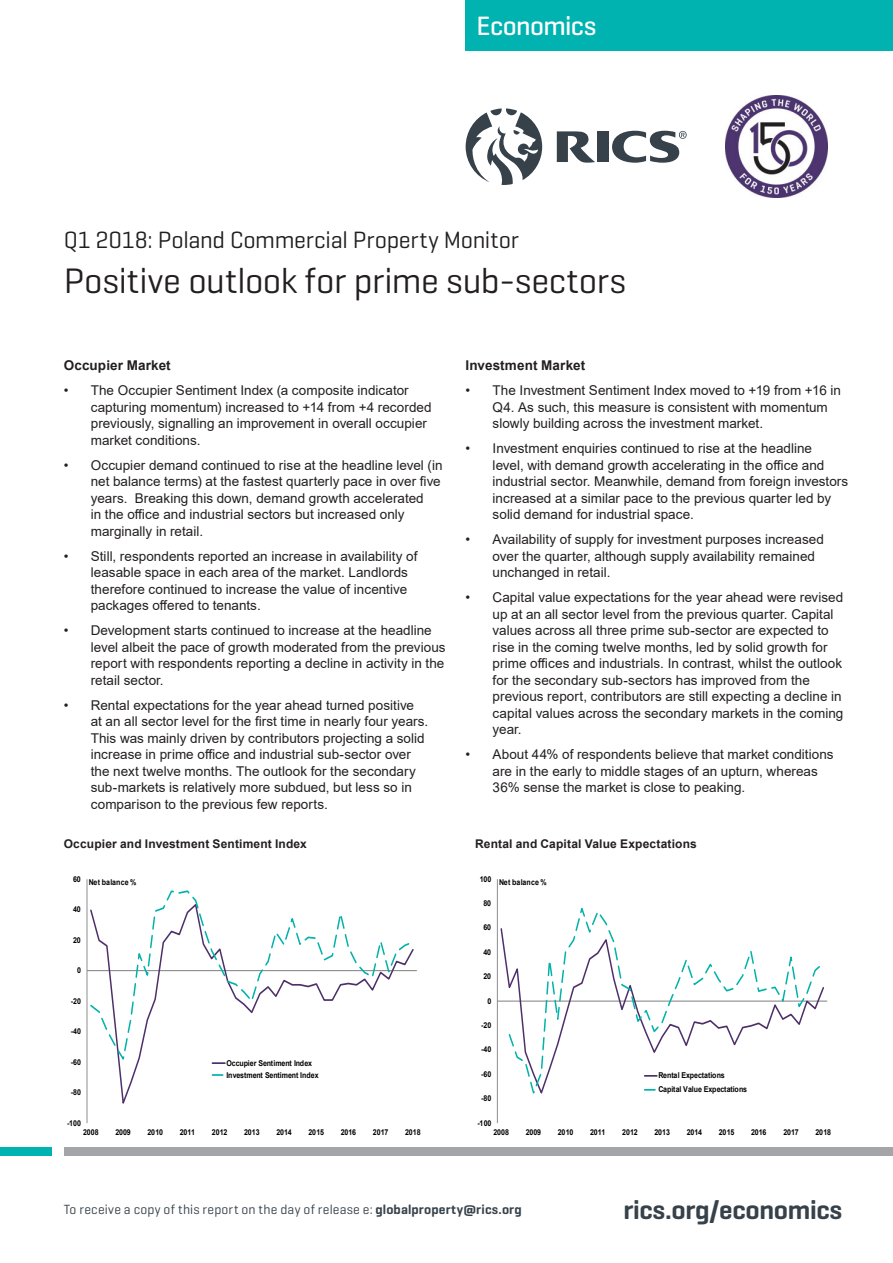
<style>
.page{position:relative;width:893px;height:1263px;background:#fff}
.page>*{position:absolute;margin:0;border:0;box-sizing:border-box;transform-origin:0 0}
.Document_Cover_Title{font:36px "Geogrotesque";letter-spacing:-.005em;color:#231f20}
.t1{font:600 27px "Geogrotesque";letter-spacing:-.01em;color:#36414a}
.t2{font:500 27px "Geogrotesque";letter-spacing:-.025em;color:#fff}
.Document_Cover_Sub-t{font:24px "Geogrotesque";letter-spacing:-.01em;color:#231f20}
.t3{font:13.5px/16.5px "Arial";color:#231f20}
.t4{font:13.5px "Geogrotesque";letter-spacing:.015em;color:#36414a}
.Body_Text{font:700 13.5px "Arial";letter-spacing:.01em;color:#231f20}
.Chart_description_te{font:700 12px "Arial";letter-spacing:.01em;color:#231f20}
.t5{font:700 8.1px/12.1px "Arial";letter-spacing:-.015em;color:#000;scale:.88 1}
.t6{font:700 8.1px "Arial";letter-spacing:.02em;color:#000;scale:.88 1}
.s1{font-weight:600}
</style>
<div class="page">
<div style="left:466px;top:0;width:427px;height:51px;background:#00b3b0"></div>
<div style="left:0;top:1147px;width:51px;height:8px;background:#00b3b0"></div>
<div style="left:64px;top:1147px;width:829px;height:8px;background:#a4a5a9"></div>
<svg style="left:466px;top:108px;width:76px;height:77px"></svg>
<svg style="left:612px;top:131px;width:75px;height:32px"></svg>
<svg style="left:557px;top:131px;width:38px;height:32px"></svg>
<div style="left:597px;top:131px;width:12px;height:31px;background:#36414a"></div>
<img style="left:725px;top:96px;width:102px;height:101px">
<hr style="left:87px;top:879px;width:1px;height:244px;background:#868686">
<hr style="left:87px;top:970px;width:330px;height:1px;background:#868686">
<svg style="left:89px;top:890px;width:326px;height:173px"></svg>
<svg style="left:212px;top:1062px;width:13px;height:2px"></svg>
<svg style="left:212px;top:1074px;width:12px;height:2px"></svg>
<hr style="left:497px;top:879px;width:1px;height:244px;background:#868686">
<hr style="left:497px;top:1001px;width:330px;height:1px;background:#868686">
<svg style="left:507px;top:907px;width:318px;height:187px"></svg>
<svg style="left:645px;top:1075px;width:12px;height:2px"></svg>
<svg style="left:645px;top:1089px;width:12px;height:1px"></svg>
<h2 class="t2" style="left:476px;top:9px;width:121px">Economics</h2>
<p class="Document_Cover_Sub-t" style="left:64px;top:224px;width:457px">Q1 2018: Poland Commercial Property Monitor</p>
<p class="Document_Cover_Title" style="left:64px;top:258px;width:564px">Positive outlook for prime sub-sectors</p>
<p class="Body_Text" style="left:64px;top:356px;width:109px">Occupier Market</p>
<p class="t3" style="left:91px;top:382px;width:342px;text-indent:-27px">• The Occupier Sentiment Index (a composite indicator capturing momentum) increased to +14 from +4 recorded previously, signalling an improvement in overall occupier market conditions.</p>
<p class="t3" style="left:91px;top:457px;width:353px;text-indent:-27px">• Occupier demand continued to rise at the headline level (in net balance terms) at the fastest quarterly pace in over five years. Breaking this down, demand growth accelerated<br>in the office and industrial sectors but increased only marginally in retail.</p>
<p class="t3" style="left:91px;top:548px;width:328px;text-indent:-27px">• Still, respondents reported an increase in availability of leasable space in each area of the market. Landlords therefore continued to increase the value of incentive packages offered to tenants.</p>
<p class="t3" style="left:91px;top:622px;width:356px;text-indent:-27px">• Development starts continued to increase at the headline level albeit the pace of growth moderated from the previous report with respondents reporting a decline in activity in the retail sector.</p>
<p class="t3" style="left:91px;top:697px;width:339px;text-indent:-27px">• Rental expectations for the year ahead turned positive at an all sector level for the first time in nearly four years.<br>This was mainly driven by contributors projecting a solid increase in prime office and industrial sub-sector over the next twelve months. The outlook for the secondary sub-markets is relatively more subdued, but less so in comparison to the previous few reports.</p>
<p class="Body_Text" style="left:466px;top:356px;width:121px">Investment Market</p>
<p class="t3" style="left:493px;top:382px;width:350px;text-indent:-27px">• The Investment Sentiment Index moved to +19 from +16 in<br>Q4. As such, this measure is consistent with momentum slowly building across the investment market.</p>
<p class="t3" style="left:493px;top:440px;width:357px;text-indent:-27px">• Investment enquiries continued to rise at the headline<br>level, with demand growth accelerating in the office and industrial sector. Meanwhile, demand from foreign investors increased at a similar pace to the previous quarter led by solid demand for industrial space.</p>
<p class="t3" style="left:493px;top:531px;width:333px;text-indent:-27px">• Availability of supply for investment purposes increased over the quarter, although supply availability remained unchanged in retail.</p>
<p class="t3" style="left:493px;top:589px;width:352px;text-indent:-27px">• Capital value expectations for the year ahead were revised up at an all sector level from the previous quarter. Capital values across all three prime sub-sector are expected to rise in the coming twelve months, led by solid growth for prime offices and industrials. In contrast, whilst the outlook for the secondary sub-sectors has improved from the previous report, contributors are still expecting a decline in capital values across the secondary markets in the coming year.</p>
<p class="t3" style="left:493px;top:746px;width:343px;text-indent:-27px">• About 44% of respondents believe that market conditions are in the early to middle stages of an upturn, whereas<br>36% sense the market is close to peaking.</p>
<p class="Chart_description_te" style="left:64px;top:835px;width:245px">Occupier and Investment Sentiment Index</p>
<p class="Chart_description_te" style="left:475px;top:835px;width:223px">Rental and Capital Value Expectations</p>
<p class="t5" style="left:73px;top:873px;width:10px">60</p>
<p class="t5" style="left:73px;top:903px;width:10px">40</p>
<p class="t6" style="left:89px;top:876px;width:55px">Net balance %</p>
<p class="t5" style="left:73px;top:934px;width:10px">20</p>
<p class="t5" style="left:77px;top:964px;width:6px">0</p>
<p class="t5" style="left:71px;top:995px;width:13px">-20</p>
<p class="t5" style="left:71px;top:1025px;width:13px">-40</p>
<p class="t5" style="left:71px;top:1056px;width:13px">-60</p>
<p class="t5" style="left:71px;top:1086px;width:13px">-80</p>
<p class="t5" style="left:67px;top:1117px;width:17px">-100</p>
<p class="t5" style="left:226px;top:1057px;width:106px">Occupier Sentiment Index<br>Investment Sentiment Index</p>
<p class="t5" style="left:83px;top:1126px;width:19px">2008</p>
<p class="t5" style="left:115px;top:1126px;width:19px">2009</p>
<p class="t5" style="left:148px;top:1126px;width:19px">2010</p>
<p class="t5" style="left:180px;top:1126px;width:19px">2011</p>
<p class="t5" style="left:212px;top:1126px;width:19px">2012</p>
<p class="t5" style="left:244px;top:1126px;width:19px">2013</p>
<p class="t5" style="left:276px;top:1126px;width:19px">2014</p>
<p class="t5" style="left:309px;top:1126px;width:19px">2015</p>
<p class="t5" style="left:341px;top:1126px;width:19px">2016</p>
<p class="t5" style="left:373px;top:1126px;width:19px">2017</p>
<p class="t5" style="left:405px;top:1126px;width:19px">2018</p>
<p class="t5" style="left:480px;top:873px;width:15px">100</p>
<p class="t5" style="left:483px;top:897px;width:10px">80</p>
<p class="t5" style="left:483px;top:921px;width:10px">60</p>
<p class="t5" style="left:483px;top:946px;width:10px">40</p>
<p class="t5" style="left:483px;top:970px;width:10px">20</p>
<p class="t5" style="left:487px;top:995px;width:6px">0</p>
<p class="t5" style="left:481px;top:1019px;width:13px">-20</p>
<p class="t5" style="left:481px;top:1043px;width:13px">-40</p>
<p class="t5" style="left:481px;top:1068px;width:13px">-60</p>
<p class="t5" style="left:481px;top:1092px;width:13px">-80</p>
<p class="t5" style="left:477px;top:1117px;width:17px">-100</p>
<p class="t6" style="left:499px;top:876px;width:55px">Net balance %</p>
<p class="t5" style="left:658px;top:1069px;width:102px;line-height:13.8px">Rental Expectations<br>Capital Value Expectations</p>
<p class="t5" style="left:493px;top:1126px;width:19px">2008</p>
<p class="t5" style="left:526px;top:1126px;width:19px">2009</p>
<p class="t5" style="left:558px;top:1126px;width:19px">2010</p>
<p class="t5" style="left:590px;top:1126px;width:19px">2011</p>
<p class="t5" style="left:622px;top:1126px;width:19px">2012</p>
<p class="t5" style="left:654px;top:1126px;width:19px">2013</p>
<p class="t5" style="left:687px;top:1126px;width:19px">2014</p>
<p class="t5" style="left:719px;top:1126px;width:19px">2015</p>
<p class="t5" style="left:751px;top:1126px;width:19px">2016</p>
<p class="t5" style="left:783px;top:1126px;width:19px">2017</p>
<p class="t5" style="left:815px;top:1126px;width:19px">2018</p>
<p class="t4" style="left:64px;top:1201px;width:460px">To receive a copy of this report on the day of release e: <span class="s1">globalproperty@rics.org</span></p>
<h2 class="t1" style="left:623px;top:1193px;width:220px">rics.org/economics</h2>
</div>
